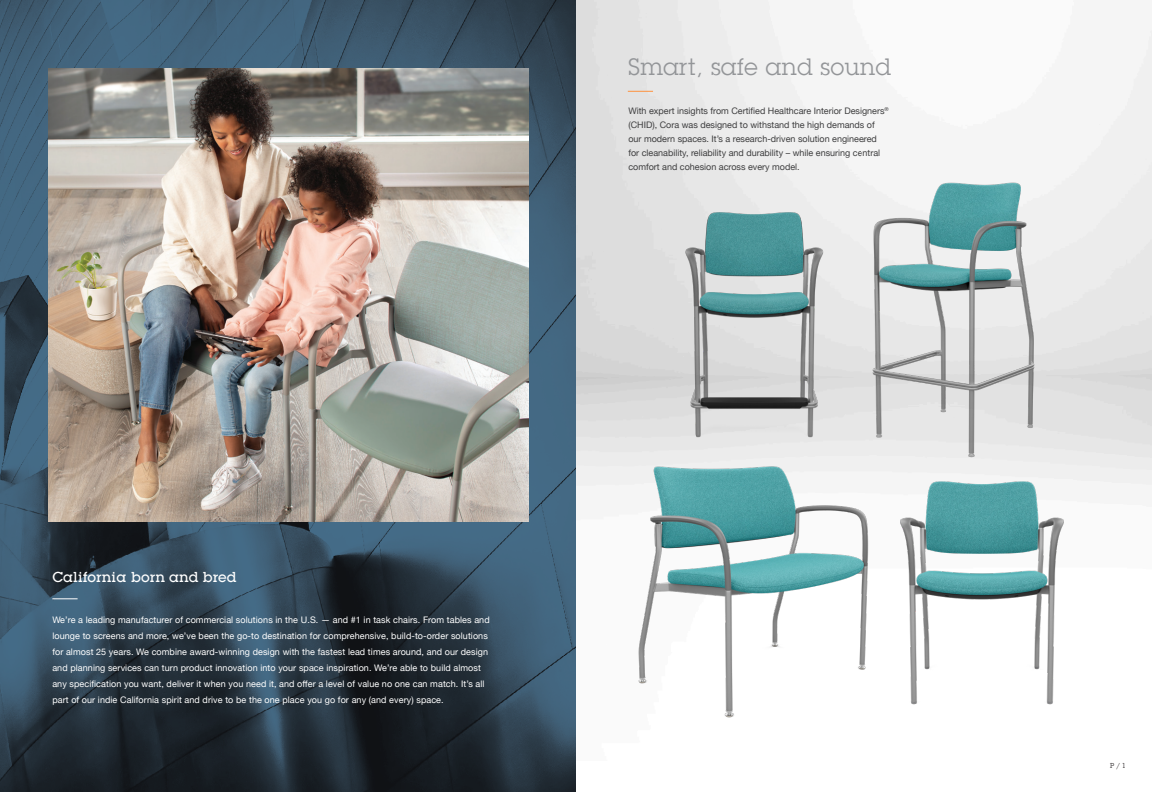
<style>
.page{position:relative;width:1152px;height:792px;background:#fff}
.page>*{position:absolute;margin:0;border:0;box-sizing:border-box;transform-origin:0 0}
.Big_title{font:23px "Lubalin Graph Std";letter-spacing:.025em;color:#939598}
.Small_Title{font:500 14px "Lubalin Graph Std";letter-spacing:.01em;color:#fff}
.t1{font:9px "Helvetica Neue";letter-spacing:.01em;color:#fff}
.Body_Copy_1{font:9px/14px "Helvetica Neue";color:#3e3e3f}
.t2{font:7px "Lubalin Graph Std";color:#231f20}
</style>
<div class="page">
<svg style="left:0;top:0;width:576px;height:792px;background:#324859"></svg>
<img style="left:48px;top:68px;width:480px;height:454px">
<svg style="left:52px;top:598px;width:26px;height:1px"></svg>
<svg style="left:628px;top:91px;width:25px;height:1px"></svg>
<img style="left:862px;top:141px;width:269px;height:337px">
<img style="left:659px;top:177px;width:181px;height:274px">
<img style="left:899px;top:473px;width:181px;height:232px">
<img style="left:619px;top:451px;width:280px;height:272px">
<p class="Big_title" style="left:628px;top:52px;width:264px">Smart, safe and sound</p>
<p class="Body_Copy_1" style="left:628px;top:104px;width:262px">With expert insights from Certified Healthcare Interior Designers<sup>® </sup>(CHID), Cora was designed to withstand the high demands of our modern spaces. It’s a research-driven solution engineered for cleanability, reliability and durability – while ensuring central comfort and cohesion across every model.</p>
<p class="Small_Title" style="left:52px;top:568px;width:186px">California born and bred</p>
<p class="t1" style="left:52px;top:613px;width:439px">We’re a leading manufacturer of commercial solutions in the U.S. — and #1 in task chairs. From tables and</p>
<p class="t1" style="left:52px;top:629px;width:437px">lounge to screens and more, we’ve been the go-to destination for comprehensive, build-to-order solutions</p>
<p class="t1" style="left:52px;top:645px;width:437px">for almost 25 years. We combine award-winning design with the fastest lead times around, and our design</p>
<p class="t1" style="left:52px;top:661px;width:430px">and planning services can turn product innovation into your space inspiration. We’re able to build almost</p>
<p class="t1" style="left:52px;top:677px;width:434px">any specification you want, deliver it when you need it, and offer a level of value no one can match. It’s all</p>
<p class="t1" style="left:52px;top:693px;width:393px">part of our indie California spirit and drive to be the one place you go for any (and every) space.</p>
<p class="t2" style="left:1110px;top:761px;width:17px">P / 1</p>
</div>
